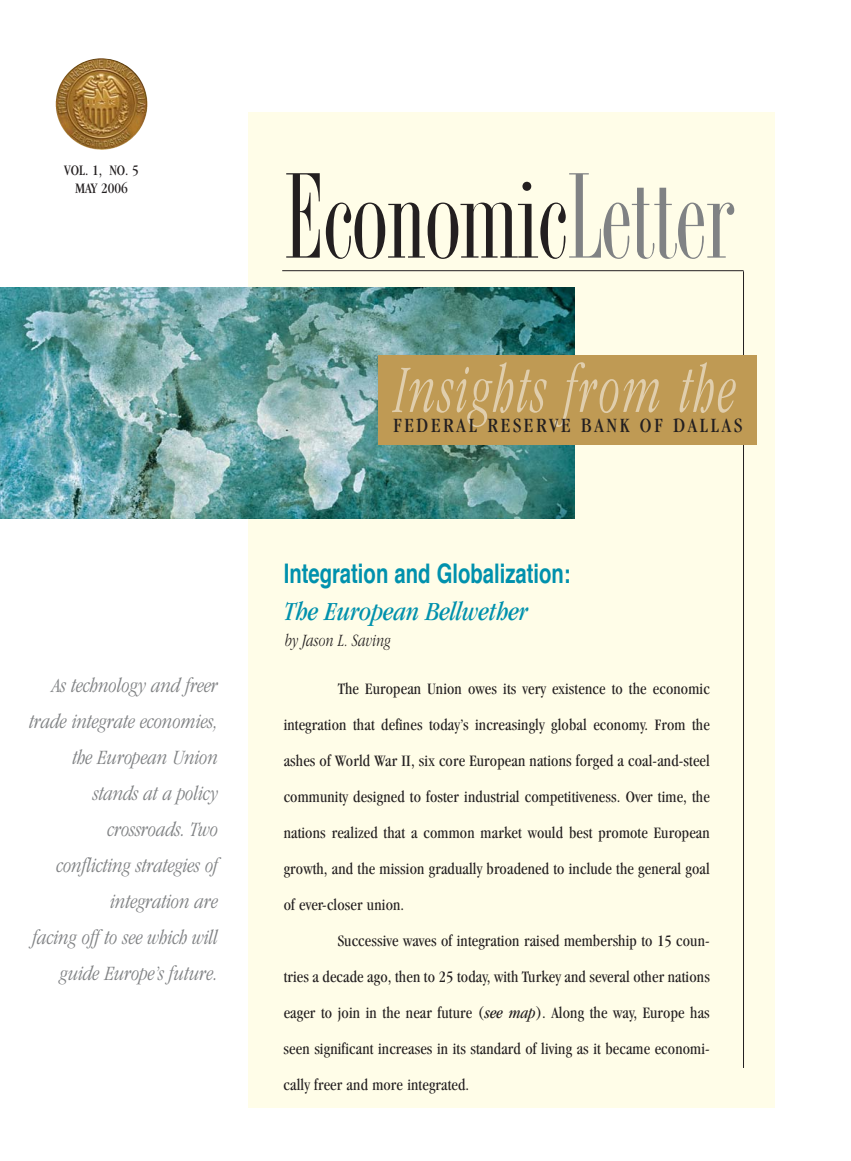
<style>
.page{position:relative;width:851px;height:1161px;background:#fff}
.page>*{position:absolute;margin:0;border:0;box-sizing:border-box;transform-origin:0 0}
.t1{font:condensed 126px "AT Torino";letter-spacing:-.005em;color:#231f20}
.t2{font:italic 300 condensed 70.2px "Garamond";letter-spacing:.045em;color:#e0cead;scale:.77 1}
.t3{font:700 27px "Helvetica";color:#0091ad;scale:.75 1}
.t4{font:italic condensed 27px "Garamond";color:#0091ad}
.t5{font:italic 300 condensed 21px/36px "Garamond";color:#808284;text-align:right}
.t6{font:condensed 21px "Garamond";letter-spacing:.135em;color:#231f20}
.t7{font:italic 300 18px "Garamond";color:#231f20;scale:.75 1}
.t8{font:condensed 16.5px/36px "Garamond";letter-spacing:.01em;color:#231f20;text-align:justify}
.t9{font:condensed 15px/18px "Garamond";color:#231f20;text-align:center}
.s1{color:#808284}
.s2{font-style:italic}
</style>
<div class="page">
<div style="left:249px;top:112px;width:526px;height:995px;background:#fffde8"></div>
<img style="left:0;top:287px;width:574px;height:232px">
<img style="left:56px;top:58px;width:91px;height:92px">
<hr style="left:282px;top:270px;width:461px;height:1px;background:#231f20">
<hr style="left:743px;top:271px;width:1px;height:797px;background:#231f20">
<div style="left:378px;top:355px;width:378px;height:89px;background:#bf9a54"></div>
<p class="t9" style="left:64px;top:163px;width:76px">VOL. 1, NO. 5<br>MAY 2006</p>
<h1 class="t1" style="left:284px;top:166px;width:450px">Economic<span class="s1">Letter</span></h1>
<h2 class="t2" style="left:395px;top:362px;width:444px">Insights from the</h2>
<p class="t6" style="left:393px;top:417px;width:350px">FEDERAL RESERVE BANK OF DALLAS</p>
<h3 class="t3" style="left:284px;top:562px;width:384px">Integration and Globalization:</h3>
<h3 class="t4" style="left:284px;top:601px;width:246px">The European Bellwether</h3>
<p class="t7" style="left:284px;top:633px;width:143px">by Jason L. Saving</p>
<p class="t5" style="left:30px;top:669px;width:190px">As technology and freer trade integrate economies, the European Union stands at a policy crossroads. Two conflicting strategies of integration are<br>facing off to see which will guide Europe’s future.</p>
<p class="t8" style="left:284px;top:672px;width:427px;text-indent:54px">The European Union owes its very existence to the economic integration that defines today’s increasingly global economy. From the ashes of World War II, six core European nations forged a coal-and-steel community designed to foster industrial competitiveness. Over time, the nations realized that a common market would best promote European growth, and the mission gradually broadened to include the general goal of ever-closer union.</p>
<p class="t8" style="left:283px;top:924px;width:427px;text-indent:54px">Successive waves of integration raised membership to 15 coun&shy;tries a decade ago, then to 25 today, with Turkey and several other nations eager to join in the near future (<span class="s2">see map</span>). Along the way, Europe has seen significant increases in its standard of living as it became economi&shy;cally freer and more integrated.</p>
</div>
